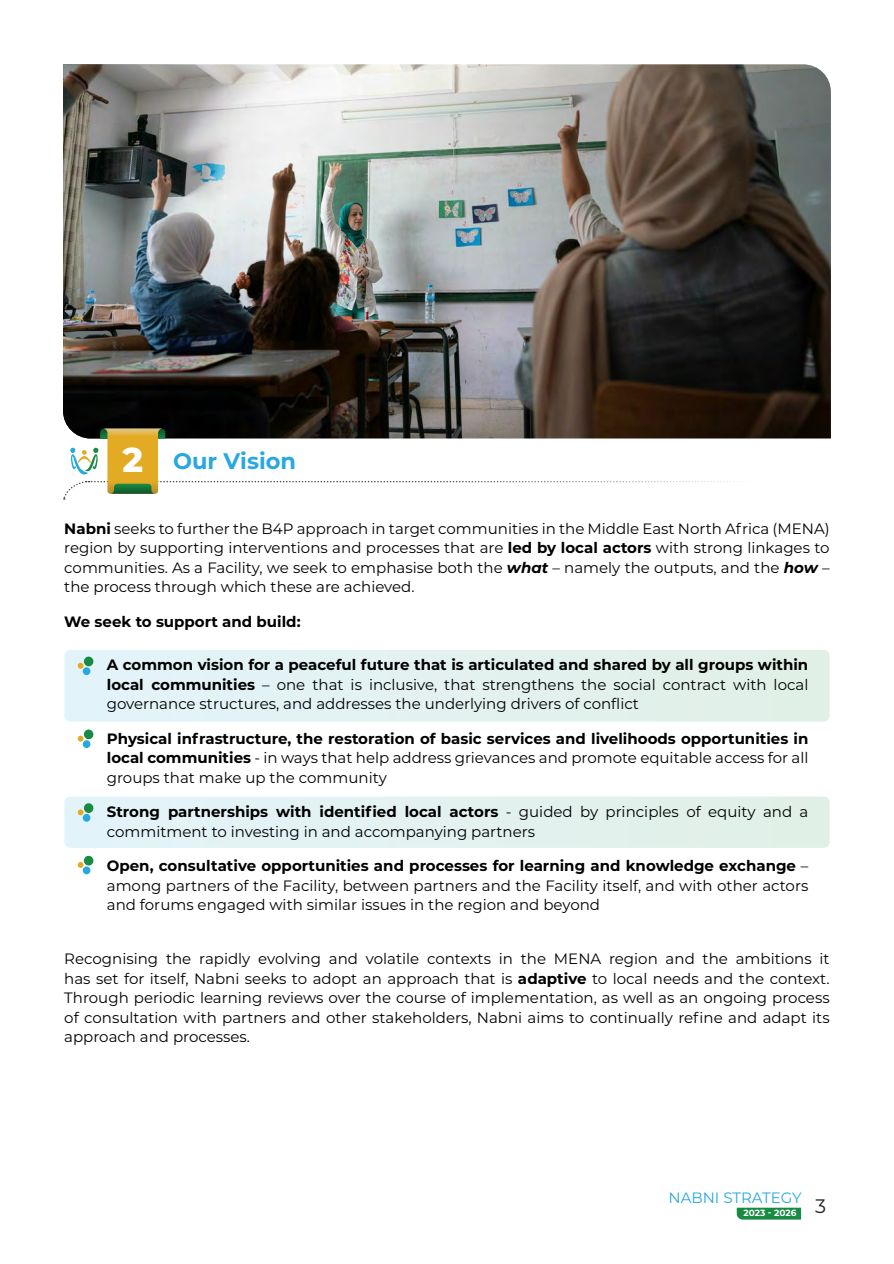
<style>
.page{position:relative;width:894px;height:1264px;background:#fff}
.page>*{position:absolute;margin:0;border:0;box-sizing:border-box;transform-origin:0 0}
.t1{font:800 34.5px "Montserrat";color:#fff}
.t2{font:700 22.5px "Montserrat";color:#27a8e0}
.t3{font:19.5px "Montserrat";color:#231f20}
.t4{font:15px/19.5px "Montserrat";color:#000;text-align:justify}
.t5{font:700 15px/19.5px "Montserrat";color:#000;text-align:justify}
.t6{font:15px "Montserrat";color:#27a8e0}
.t7{font:700 9px "Montserrat";color:#fff}
.s1{font-weight:700}
.s2{font-weight:700;font-style:italic}
.s3{font-weight:400}
</style>
<div class="page">
<svg style="left:737px;top:1208px;width:64px;height:12px"></svg>
<div style="left:64px;top:796px;width:766px;height:52px;background:#e3f1f0;border-radius:6px"></div>
<div style="left:64px;top:650px;width:766px;height:72px;background:#e3f1f0;border-radius:6px"></div>
<img style="left:63px;top:64px;width:768px;height:374px">
<svg style="left:63px;top:428px;width:689px;height:72px"></svg>
<div style="left:82px;top:814px;width:9px;height:8px;background:#27a8e0;border-radius:50%"></div>
<div style="left:84px;top:803px;width:10px;height:10px;background:#178b43;border-radius:4px"></div>
<svg style="left:78px;top:809px;width:6px;height:6px"></svg>
<div style="left:82px;top:667px;width:9px;height:8px;background:#27a8e0;border-radius:50%"></div>
<svg style="left:84px;top:656px;width:10px;height:11px"></svg>
<svg style="left:78px;top:663px;width:6px;height:6px"></svg>
<svg style="left:82px;top:866px;width:9px;height:9px"></svg>
<svg style="left:84px;top:855px;width:10px;height:11px"></svg>
<svg style="left:78px;top:862px;width:6px;height:6px"></svg>
<div style="left:82px;top:740px;width:9px;height:8px;background:#27a8e0;border-radius:50%"></div>
<svg style="left:84px;top:729px;width:10px;height:11px"></svg>
<div style="left:78px;top:735px;width:6px;height:7px;background:#e3aa23;border-radius:50%"></div>
<p class="t1" style="left:122px;top:434px;width:22px">2</p>
<p class="t2" style="left:173px;top:444px;width:124px">Our Vision</p>
<p class="t4" style="left:64px;top:518px;width:767px"><span class="s1">Nabni</span> seeks to further the B4P approach in target communities in the Middle East North Africa (MENA) region by supporting interventions and processes that are <span class="s1">led by local actors</span> with strong linkages to communities. As a Facility, we seek to emphasise both the <span class="s2">what</span> – namely the outputs, and the <span class="s2">how</span> – the process through which these are achieved.</p>
<p class="t5" style="left:64px;top:611px;width:238px">We seek to support and build:</p>
<p class="t4" style="left:107px;top:655px;width:703px"><span class="s1">A common vision for a peaceful future that is articulated and shared by all groups within local communities</span> – one that is inclusive, that strengthens the social contract with local governance structures, and addresses the underlying drivers of conflict</p>
<p class="t5" style="left:107px;top:728px;width:703px">Physical infrastructure, the restoration of basic services and livelihoods opportunities in local communities <span class="s3">- in ways that help address grievances and promote equitable access for all groups that make up the community</span></p>
<p class="t4" style="left:107px;top:802px;width:703px"><span class="s1">Strong partnerships with identified local actors</span> - guided by principles of equity and a commitment to investing in and accompanying partners</p>
<p class="t4" style="left:107px;top:856px;width:703px"><span class="s1">Open, consultative opportunities and processes for learning and knowledge exchange</span> – among partners of the Facility, between partners and the Facility itself, and with other actors and forums engaged with similar issues in the region and beyond</p>
<p class="t4" style="left:64px;top:949px;width:767px">Recognising the rapidly evolving and volatile contexts in the MENA region and the ambitions it has set for itself, Nabni seeks to adopt an approach that is <span class="s1">adaptive</span> to local needs and the context.<br>Through periodic learning reviews over the course of implementation, as well as an ongoing process of consultation with partners and other stakeholders, Nabni aims to continually refine and adapt its approach and processes.</p>
<p class="t6" style="left:668px;top:1187px;width:135px">NABNI STRATEGY</p>
<p class="t7" style="left:743px;top:1207px;width:55px">2023 - 2026</p>
<h3 class="t3" style="left:815px;top:1193px;width:12px">3</h3>
</div>
